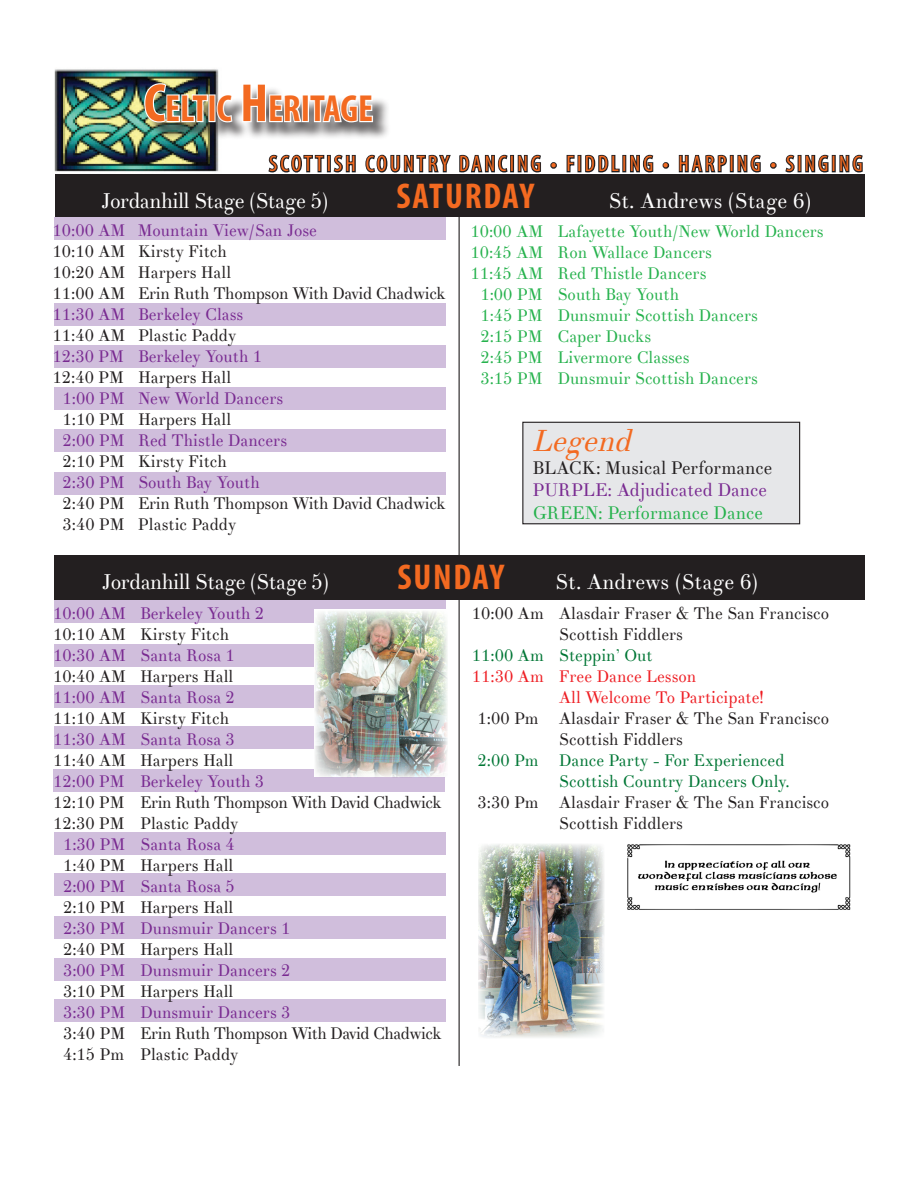
<style>
.page{position:relative;width:918px;height:1188px;background:#fff}
.page>*{position:absolute;margin:0;border:0;box-sizing:border-box;transform-origin:0 0}
.t1{font:700 condensed 37.8px "Myriad Pro";color:#f36a21}
.t2{font:700 condensed 36px "Myriad Pro";letter-spacing:.05em;color:#f36a21}
.t3{font:italic 30px "Theano Didot";color:#f36a21}
.t4{font:condensed 22.5px "Myriad Pro";letter-spacing:.14em;color:#f36a21}
.t5{font:21px "Theano Didot";letter-spacing:-.025em;color:#fff}
.t6{font:21px "Theano Didot";color:#fff}
.t7{font:18px/22.5px "Theano Didot";color:#231f20}
.t8{font:16.5px "Theano Didot";color:#231f20}
.t9{font:16.5px "Theano Didot";color:#792a91}
.t10{font:16.5px "Theano Didot";color:#26b24d}
.t11{font:16.5px "Theano Didot";letter-spacing:-.02em;color:#231f20}
.t12{font:16.5px "Theano Didot";letter-spacing:-.03em;color:#231f20}
.t13{font:16.5px "Theano Didot";color:#007635}
.t14{font:16.5px "Theano Didot";color:#ee1d23}
.s1{font-size:54px}
.s2{color:#792a91}
.s3{color:#26b24d}
</style>
<div class="page">
<div style="left:54px;top:999px;width:392px;height:22px;background:#d0bedc"></div>
<div style="left:54px;top:958px;width:392px;height:23px;background:#d0bedc"></div>
<div style="left:54px;top:916px;width:392px;height:23px;background:#d0bedc"></div>
<div style="left:54px;top:873px;width:392px;height:23px;background:#d0bedc"></div>
<div style="left:54px;top:832px;width:392px;height:23px;background:#d0bedc"></div>
<div style="left:54px;top:769px;width:391px;height:23px;background:#d0bedc"></div>
<div style="left:55px;top:726px;width:391px;height:22px;background:#d0bedc"></div>
<div style="left:55px;top:685px;width:391px;height:23px;background:#d0bedc"></div>
<div style="left:54px;top:644px;width:392px;height:22px;background:#d0bedc"></div>
<div style="left:54px;top:600px;width:392px;height:23px;background:#d0bedc"></div>
<div style="left:55px;top:472px;width:391px;height:22px;background:#d0bedc"></div>
<div style="left:54px;top:429px;width:392px;height:23px;background:#d0bedc"></div>
<div style="left:55px;top:387px;width:391px;height:22px;background:#d0bedc"></div>
<div style="left:55px;top:217px;width:391px;height:23px;background:#d0bedc"></div>
<img style="left:54px;top:69px;width:165px;height:103px">
<img style="left:478px;top:844px;width:126px;height:194px">
<div style="left:55px;top:303px;width:391px;height:23px;background:#d0bedc"></div>
<div style="left:55px;top:345px;width:391px;height:23px;background:#d0bedc"></div>
<div style="left:55px;top:174px;width:810px;height:43px;background:#231f20"></div>
<svg style="left:268px;top:154px;width:57px;height:19px"></svg>
<div style="left:327px;top:155px;width:4px;height:17px;border:2px solid #231f20"></div>
<svg style="left:333px;top:154px;width:23px;height:19px"></svg>
<svg style="left:365px;top:154px;width:86px;height:19px"></svg>
<svg style="left:459px;top:154px;width:49px;height:19px"></svg>
<div style="left:510px;top:155px;width:4px;height:17px;border:2px solid #231f20"></div>
<svg style="left:517px;top:154px;width:24px;height:19px"></svg>
<div style="left:550px;top:162px;width:7px;height:7px;border:2px solid #231f20;border-radius:50%"></div>
<svg style="left:566px;top:154px;width:9px;height:19px"></svg>
<div style="left:577px;top:155px;width:4px;height:17px;border:2px solid #231f20"></div>
<svg style="left:585px;top:154px;width:35px;height:19px"></svg>
<div style="left:622px;top:155px;width:4px;height:17px;border:2px solid #231f20"></div>
<svg style="left:629px;top:154px;width:25px;height:19px"></svg>
<div style="left:663px;top:162px;width:6px;height:7px;border:2px solid #231f20;border-radius:50%"></div>
<svg style="left:678px;top:154px;width:49px;height:19px"></svg>
<div style="left:730px;top:155px;width:4px;height:17px;border:2px solid #231f20"></div>
<svg style="left:737px;top:154px;width:24px;height:19px"></svg>
<div style="left:770px;top:162px;width:7px;height:7px;border:2px solid #231f20;border-radius:50%"></div>
<svg style="left:785px;top:154px;width:10px;height:19px"></svg>
<div style="left:798px;top:155px;width:4px;height:17px;border:2px solid #231f20"></div>
<svg style="left:805px;top:154px;width:24px;height:19px"></svg>
<div style="left:832px;top:155px;width:4px;height:17px;border:2px solid #231f20"></div>
<svg style="left:839px;top:154px;width:24px;height:19px"></svg>
<div style="left:55px;top:555px;width:810px;height:45px;background:#231f20"></div>
<hr style="left:459px;top:174px;width:1px;height:892px;background:#231f20">
<div style="left:147px;top:85px;width:244px;height:56px;background:#231f20;opacity:.75"></div>
<img style="left:143px;top:82px;width:66px;height:42px">
<div style="left:208px;top:94px;width:8px;height:28px;border:2px solid #fff"></div>
<svg style="left:215px;top:93px;width:19px;height:31px"></svg>
<svg style="left:241px;top:85px;width:133px;height:39px"></svg>
<div style="left:523px;top:422px;width:277px;height:102px;background:#e6e7e9"></div>
<div style="left:522px;top:422px;width:278px;height:102px;border:1px solid #231f20"></div>
<img style="left:315px;top:611px;width:132px;height:167px">
<img style="left:627px;top:844px;width:224px;height:66px">
<p class="t1" style="left:144px;top:85px;width:231px"><span class="s1">C</span>ELTIC <span class="s1">H</span> ERITAGE</p>
<p class="t4" style="left:269px;top:150px;width:595px">SCOTTISH COUNTRY DANCING • FIDDLING • HARPING • SINGING</p>
<p class="t5" style="left:101px;top:188px;width:229px">Jordanhill Stage (Stage 5)</p>
<p class="t2" style="left:397px;top:174px;width:139px">SATURDAY</p>
<p class="t6" style="left:608px;top:188px;width:205px">St. Andrews (Stage 6)</p>
<p class="t9" style="left:53px;top:220px;width:266px">10:00 AM Mountain View/San Jose</p>
<p class="t8" style="left:53px;top:241px;width:176px">10:10 AM Kirsty Fitch</p>
<p class="t8" style="left:53px;top:262px;width:180px">10:20 AM Harpers Hall</p>
<p class="t11" style="left:53px;top:283px;width:395px">11:00 AM Erin Ruth Thompson With David Chadwick</p>
<p class="t9" style="left:53px;top:304px;width:192px">11:30 AM Berkeley Class</p>
<p class="t8" style="left:53px;top:325px;width:185px">11:40 AM Plastic Paddy</p>
<p class="t9" style="left:53px;top:346px;width:211px">12:30 PM Berkeley Youth 1</p>
<p class="t8" style="left:53px;top:367px;width:180px">12:40 PM Harpers Hall</p>
<p class="t9" style="left:63px;top:388px;width:222px">1:00 PM New World Dancers</p>
<p class="t8" style="left:63px;top:409px;width:170px">1:10 PM Harpers Hall</p>
<p class="t9" style="left:63px;top:430px;width:226px">2:00 PM Red Thistle Dancers</p>
<p class="t8" style="left:63px;top:451px;width:166px">2:10 PM Kirsty Fitch</p>
<p class="t9" style="left:63px;top:472px;width:199px">2:30 PM South Bay Youth</p>
<p class="t11" style="left:63px;top:493px;width:385px">2:40 PM Erin Ruth Thompson With David Chadwick</p>
<p class="t8" style="left:63px;top:514px;width:175px">3:40 PM Plastic Paddy</p>
<p class="t10" style="left:470px;top:221px;width:355px">10:00 AM Lafayette Youth/New World Dancers</p>
<p class="t10" style="left:470px;top:242px;width:243px">10:45 AM Ron Wallace Dancers</p>
<p class="t10" style="left:470px;top:263px;width:237px">11:45 AM Red Thistle Dancers</p>
<p class="t10" style="left:480px;top:284px;width:200px">1:00 PM South Bay Youth</p>
<p class="t10" style="left:480px;top:305px;width:279px">1:45 PM Dunsmuir Scottish Dancers</p>
<p class="t10" style="left:480px;top:326px;width:172px">2:15 PM Caper Ducks</p>
<p class="t10" style="left:480px;top:347px;width:211px">2:45 PM Livermore Classes</p>
<p class="t10" style="left:480px;top:368px;width:279px">3:15 PM Dunsmuir Scottish Dancers</p>
<p class="t3" style="left:531px;top:422px;width:110px">Legend</p>
<p class="t7" style="left:532px;top:457px;width:241px">BLACK: Musical Performance<br><span class="s2">PURPLE: Adjudicated Dance<br></span><span class="s3">GREEN: Performance Dance</span></p>
<p class="t5" style="left:102px;top:569px;width:229px">Jordanhill Stage (Stage 5)</p>
<p class="t2" style="left:397px;top:555px;width:108px">SUNDAY</p>
<p class="t6" style="left:555px;top:569px;width:205px">St. Andrews (Stage 6)</p>
<p class="t9" style="left:53px;top:603px;width:212px">10:00 AM Berkeley Youth 2</p>
<p class="t8" style="left:53px;top:624px;width:177px">10:10 AM Kirsty Fitch</p>
<p class="t9" style="left:53px;top:645px;width:183px">10:30 AM Santa Rosa 1</p>
<p class="t8" style="left:53px;top:666px;width:182px">10:40 AM Harpers Hall</p>
<p class="t9" style="left:53px;top:687px;width:183px">11:00 AM Santa Rosa 2</p>
<p class="t8" style="left:53px;top:708px;width:177px">11:10 AM Kirsty Fitch</p>
<p class="t9" style="left:53px;top:729px;width:183px">11:30 AM Santa Rosa 3</p>
<p class="t8" style="left:53px;top:750px;width:182px">11:40 AM Harpers Hall</p>
<p class="t9" style="left:53px;top:771px;width:212px">12:00 PM Berkeley Youth 3</p>
<p class="t12" style="left:53px;top:792px;width:390px">12:10 PM Erin Ruth Thompson With David Chadwick</p>
<p class="t8" style="left:53px;top:813px;width:187px">12:30 PM Plastic Paddy</p>
<p class="t9" style="left:63px;top:834px;width:173px">1:30 PM Santa Rosa 4</p>
<p class="t8" style="left:63px;top:855px;width:172px">1:40 PM Harpers Hall</p>
<p class="t9" style="left:63px;top:876px;width:173px">2:00 PM Santa Rosa 5</p>
<p class="t8" style="left:63px;top:897px;width:172px">2:10 PM Harpers Hall</p>
<p class="t9" style="left:63px;top:918px;width:229px">2:30 PM Dunsmuir Dancers 1</p>
<p class="t8" style="left:63px;top:939px;width:172px">2:40 PM Harpers Hall</p>
<p class="t9" style="left:63px;top:960px;width:229px">3:00 PM Dunsmuir Dancers 2</p>
<p class="t8" style="left:63px;top:981px;width:172px">3:10 PM Harpers Hall</p>
<p class="t9" style="left:63px;top:1002px;width:229px">3:30 PM Dunsmuir Dancers 3</p>
<p class="t12" style="left:63px;top:1023px;width:380px">3:40 PM Erin Ruth Thompson With David Chadwick</p>
<p class="t8" style="left:63px;top:1044px;width:177px">4:15 Pm Plastic Paddy</p>
<p class="t8" style="left:472px;top:603px;width:359px">10:00 Am Alasdair Fraser &amp; The San Francisco</p>
<p class="t8" style="left:559px;top:624px;width:126px">Scottish Fiddlers</p>
<p class="t13" style="left:472px;top:645px;width:182px">11:00 Am Steppin’ Out</p>
<p class="t14" style="left:472px;top:666px;width:226px">11:30 Am Free Dance Lesson</p>
<p class="t14" style="left:559px;top:687px;width:207px">All Welcome To Participate!</p>
<p class="t8" style="left:478px;top:708px;width:353px">1:00 Pm Alasdair Fraser &amp; The San Francisco</p>
<p class="t8" style="left:559px;top:729px;width:126px">Scottish Fiddlers</p>
<p class="t13" style="left:478px;top:750px;width:308px">2:00 Pm Dance Party - For Experienced</p>
<p class="t13" style="left:559px;top:771px;width:232px">Scottish Country Dancers Only.</p>
<p class="t8" style="left:478px;top:792px;width:353px">3:30 Pm Alasdair Fraser &amp; The San Francisco</p>
<p class="t8" style="left:559px;top:813px;width:126px">Scottish Fiddlers</p>
</div>
